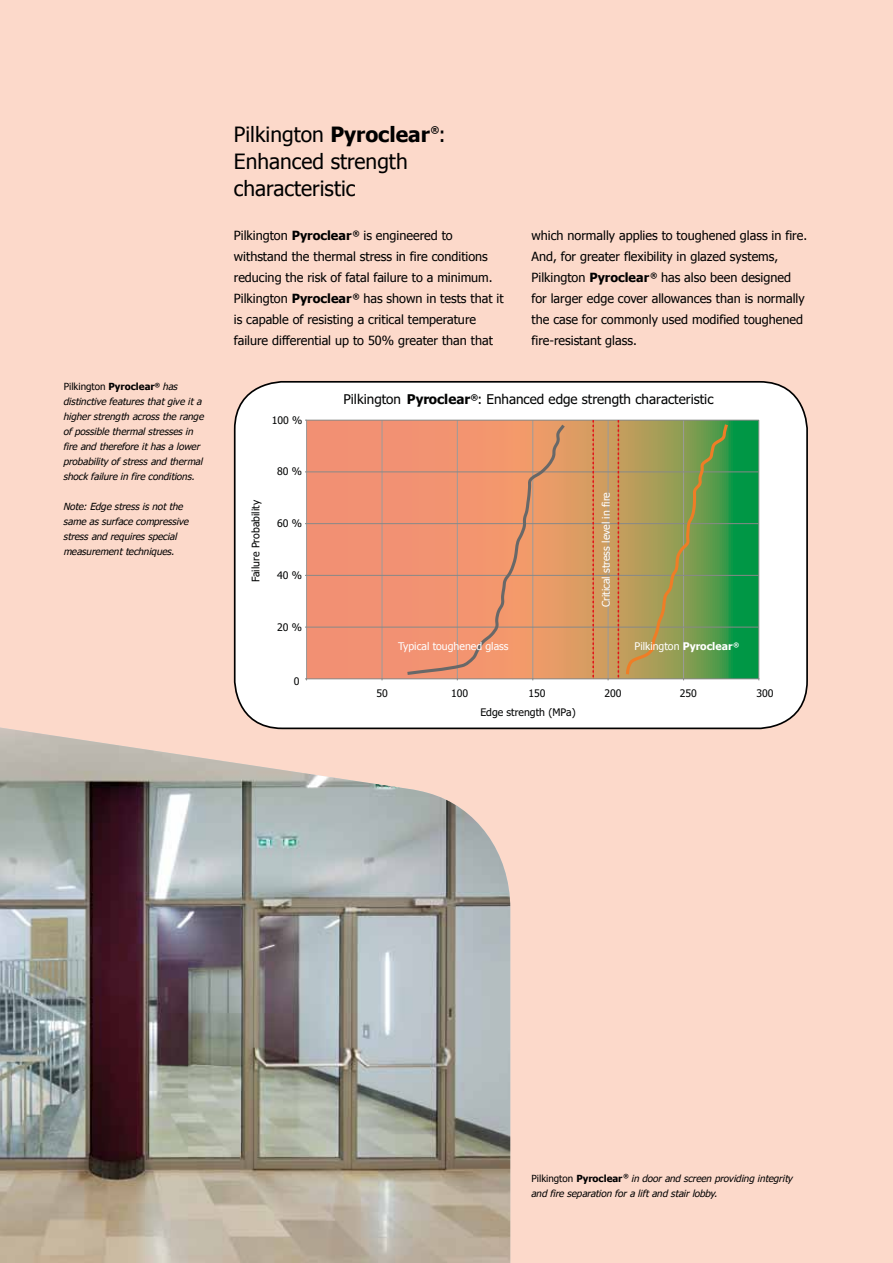
<style>
.page{position:relative;width:893px;height:1263px;background:#fcd9ca}
.page>*{position:absolute;margin:0;border:0;box-sizing:border-box;transform-origin:0 0}
.t1{font:21px/27px "Tahoma";color:#000}
.t2{font:13.5px "Tahoma";color:#020303}
.t3{font:12.6px/21px "Tahoma";color:#000}
.t4{font:10.5px "Tahoma";color:#020303}
.t5{font:10.5px "Tahoma";color:#fff}
.t6{font:italic 9.75px/15px "Tahoma";color:#000}
.t7{font:700 9.15px "Tahoma";color:#000}
.s1{font-style:normal}
.s2{font-weight:700;font-style:normal}
.s3{font-weight:700}
</style>
<div class="page">
<div style="left:235px;top:382px;width:572px;height:346px;background:#fff"></div>
<svg style="left:307px;top:421px;width:451px;height:257px;background:#c29466"></svg>
<hr style="left:306px;top:420px;width:1px;height:259px;background:#9c9b9a">
<hr style="left:382px;top:420px;width:1px;height:259px;background:#9c9b9a">
<hr style="left:457px;top:420px;width:1px;height:259px;background:#9c9b9a">
<hr style="left:532px;top:420px;width:1px;height:259px;background:#9c9b9a">
<hr style="left:608px;top:420px;width:1px;height:259px;background:#9c9b9a">
<hr style="left:758px;top:420px;width:1px;height:259px;background:#9c9b9a">
<hr style="left:307px;top:678px;width:452px;height:1px;background:#888988">
<hr style="left:307px;top:627px;width:452px;height:1px;background:#888988">
<hr style="left:307px;top:575px;width:452px;height:1px;background:#888988">
<hr style="left:307px;top:523px;width:452px;height:1px;background:#888988">
<hr style="left:307px;top:471px;width:452px;height:1px;background:#888988">
<hr style="left:307px;top:420px;width:452px;height:1px;background:#888988">
<svg style="left:404px;top:422px;width:163px;height:258px;background:#ea956e"></svg>
<svg style="left:618px;top:420px;width:112px;height:260px;background:#959551"></svg>
<svg style="left:592px;top:420px;width:2px;height:259px"></svg>
<svg style="left:235px;top:714px;width:275px;height:13px;background:#fbf9f8"></svg>
<img style="left:0;top:727px;width:510px;height:536px">
<p class="t6" style="left:64px;top:379px;width:142px"><span class="s1">Pilkington</span> <span class="s2">Pyroclear</span><sup>®</sup> has distinctive features that give it a higher strength across the range of possible thermal stresses in fire and therefore it has a lower probability of stress and thermal shock failure in fire conditions.</p>
<p class="t6" style="left:64px;top:499px;width:127px">Note: Edge stress is not the same as surface compressive stress and requires special measurement techniques.</p>
<h1 class="t1" style="left:234px;top:120px;width:214px">Pilkington <span class="s3">Pyroclear</span> :</h1>
<p class="t7" style="left:431px;top:123px;width:10px">®</p>
<h1 class="t1" style="left:234px;top:147px;width:175px">Enhanced strength characteristic</h1>
<p class="t3" style="left:234px;top:224px;width:271px">Pilkington <span class="s3">Pyroclear</span> <sup>®</sup> is engineered to withstand the thermal stress in fire conditions reducing the risk of fatal failure to a minimum.<br>Pilkington <span class="s3">Pyroclear</span> <sup>®</sup> has shown in tests that it is capable of resisting a critical temperature failure differential up to 50% greater than that</p>
<p class="t3" style="left:531px;top:224px;width:277px">which normally applies to toughened glass in fire.<br>And, for greater flexibility in glazed systems, Pilkington <span class="s3">Pyroclear</span> <sup>®</sup> has also been designed for larger edge cover allowances than is normally the case for commonly used modified toughened fire-resistant glass.</p>
<p class="t4" style="left:272px;top:413px;width:32px">100 %</p>
<p class="t4" style="left:248px;top:582px;width:83px;rotate:-90deg">Failure Probability</p>
<p class="t4" style="left:277px;top:464px;width:27px">80 %</p>
<p class="t4" style="left:277px;top:516px;width:27px">60 %</p>
<p class="t4" style="left:277px;top:568px;width:27px">40 %</p>
<p class="t4" style="left:277px;top:620px;width:27px">20 %</p>
<p class="t4" style="left:294px;top:674px;width:7px">0</p>
<p class="t2" style="left:343px;top:390px;width:372px">Pilkington <span class="s3">Pyroclear</span><sup>®</sup>: Enhanced edge strength characteristic</p>
<p class="t5" style="left:398px;top:639px;width:112px">Typical toughened glass</p>
<p class="t5" style="left:599px;top:607px;width:117px;rotate:-90deg">Critical stress level in fire</p>
<p class="t5" style="left:634px;top:639px;width:106px">Pilkington <span class="s3">Pyroclear</span> <sup>®</sup></p>
<p class="t4" style="left:377px;top:686px;width:13px">50</p>
<p class="t4" style="left:451px;top:686px;width:19px">100</p>
<p class="t4" style="left:528px;top:686px;width:19px">150</p>
<p class="t4" style="left:604px;top:686px;width:19px">200</p>
<p class="t4" style="left:680px;top:686px;width:19px">250</p>
<p class="t4" style="left:756px;top:686px;width:19px">300</p>
<p class="t4" style="left:480px;top:705px;width:97px">Edge strength (MPa)</p>
<p class="t6" style="left:531px;top:1170px;width:263px"><span class="s1">Pilkington</span> <span class="s2">Pyroclear</span> <sup>®</sup> in door and screen providing integrity and fire separation for a lift and stair lobby.</p>
</div>
